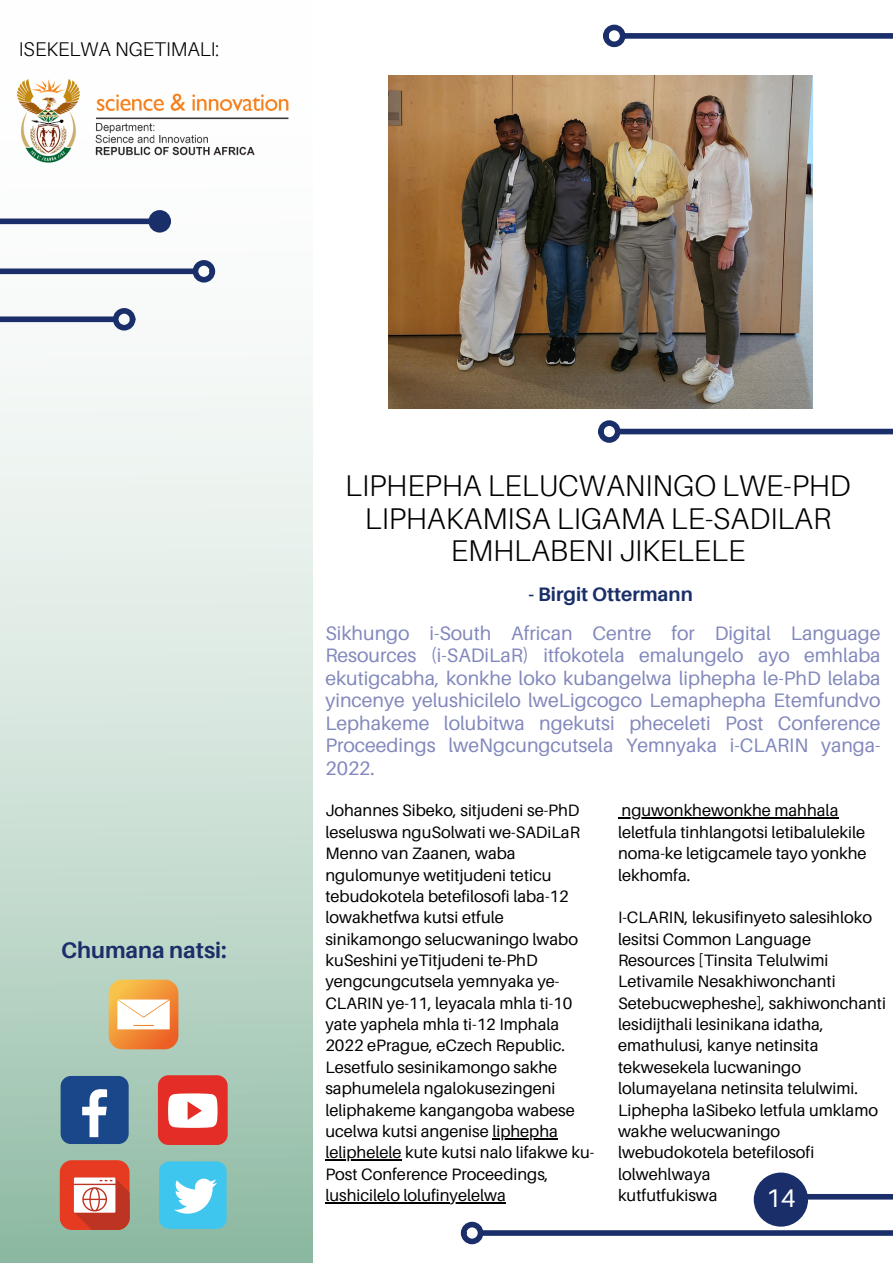
<style>
.page{position:relative;width:893px;height:1264px;background:#fff}
.page>*{position:absolute;margin:0;border:0;box-sizing:border-box;transform-origin:0 0}
.t1{font:300 30px/32.5px "Aileron";color:#000;text-align:center}
.t2{font:25.5px "Aileron";color:#fff}
.t3{font:700 22.5px "Aileron";color:#1a2f69}
.t4{font:300 19.8px "Aileron";color:#000}
.t5{font:19.5px/22.5px "Aileron";color:#8288bc;text-align:justify}
.t6{font:700 19.5px "Aileron";color:#1a2f69}
.t7{font:16.5px/21.3px "Aileron";color:#000}
</style>
<div class="page">
<svg style="left:0;top:210px;width:312px;height:1052px"></svg>
<img style="left:17px;top:79px;width:272px;height:84px">
<div style="left:625px;top:33px;width:267px;height:6px;background:#1a2f69"></div>
<div style="left:603px;top:25px;width:22px;height:22px;border:6px solid #1a2f69;border-radius:50%"></div>
<div style="left:0;top:218px;width:148px;height:6px;background:#1a2f69"></div>
<div style="left:151px;top:213px;width:17px;height:17px;background:#1a2f69;border-radius:50%"></div>
<div style="left:148px;top:210px;width:23px;height:22px;border:6px solid #1a2f69;border-radius:50%"></div>
<div style="left:0;top:268px;width:193px;height:6px;background:#1a2f69"></div>
<div style="left:193px;top:260px;width:22px;height:22px;border:6px solid #1a2f69;border-radius:50%"></div>
<div style="left:0;top:316px;width:113px;height:6px;background:#1a2f69"></div>
<div style="left:113px;top:308px;width:22px;height:22px;border:6px solid #1a2f69;border-radius:50%"></div>
<div style="left:483px;top:1230px;width:409px;height:5px;background:#1a2f69"></div>
<div style="left:461px;top:1221px;width:22px;height:23px;border:6px solid #1a2f69;border-radius:50%"></div>
<div style="left:806px;top:1193px;width:86px;height:6px;background:#1a2f69"></div>
<hr style="left:492px;top:1138px;width:66px;height:1px;background:#000">
<hr style="left:325px;top:1159px;width:76px;height:1px;background:#000">
<hr style="left:325px;top:1202px;width:181px;height:1px;background:#000">
<hr style="left:621px;top:817px;width:217px;height:1px;background:#000">
<div style="left:620px;top:429px;width:272px;height:5px;background:#1a2f69"></div>
<div style="left:598px;top:420px;width:22px;height:23px;border:6px solid #1a2f69;border-radius:50%"></div>
<div style="left:61px;top:1075px;width:68px;height:68px;background:#1a4789;border-radius:10px"></div>
<svg style="left:82px;top:1089px;width:25px;height:48px"></svg>
<svg style="left:109px;top:979px;width:69px;height:70px"></svg>
<div style="left:158px;top:1075px;width:70px;height:69px;background:#e52d27;border-radius:11px"></div>
<svg style="left:168px;top:1093px;width:49px;height:34px;background:#fbe3e2"></svg>
<div style="left:60px;top:1160px;width:69px;height:69px;background:#e63b20;border-radius:12px"></div>
<svg style="left:74px;top:1177px;width:55px;height:52px;background:#dc8a7f"></svg>
<div style="left:159px;top:1161px;width:67px;height:67px;background:#3fc6ee;border-radius:10px"></div>
<svg style="left:174px;top:1178px;width:43px;height:35px"></svg>
<div style="left:753px;top:1172px;width:55px;height:54px;background:#1a2f69;border-radius:50%"></div>
<img style="left:388px;top:75px;width:424px;height:333px">
<p class="t4" style="left:19px;top:37px;width:202px">ISEKELWA NGETIMALI:</p>
<p class="t3" style="left:61px;top:936px;width:167px">Chumana natsi:</p>
<p class="t1" style="left:345px;top:469px;width:507px">LIPHEPHA LELUCWANINGO LWE-PHD<br>LIPHAKAMISA LIGAMA LE-SADILAR<br>EMHLABENI JIKELELE</p>
<p class="t6" style="left:528px;top:582px;width:166px">- Birgit Ottermann</p>
<p class="t5" style="left:325px;top:621px;width:556px">Sikhungo i-South African Centre for Digital Language Resources (i-SADiLaR) itfokotela emalungelo ayo emhlaba ekutigcabha, konkhe loko kubangelwa liphepha le-PhD lelaba yincenye yelushicilelo lweLigcogco Lemaphepha Etemfundvo Lephakeme lolubitwa ngekutsi pheceleti Post Conference Proceedings lweNgcungcutsela Yemnyaka i-CLARIN yanga-2022.</p>
<p class="t7" style="left:325px;top:799px;width:270px">Johannes Sibeko, sitjudeni se-PhD leseluswa nguSolwati we-SADiLaR<br>Menno van Zaanen, waba ngulomunye wetitjudeni teticu tebudokotela betefilosofi laba-12 lowakhetfwa kutsi etfule sinikamongo selucwaningo lwabo kuSeshini yeTitjudeni te-PhD yengcungcutsela yemnyaka ye-<br>CLARIN ye-11, leyacala mhla ti-10 yate yaphela mhla ti-12 Imphala<br>2022 ePrague, eCzech Republic.<br>Lesetfulo sesinikamongo sakhe saphumelela ngalokusezingeni leliphakeme kangangoba wabese ucelwa kutsi angenise liphepha leliphelele kute kutsi nalo lifakwe ku-<br>Post Conference Proceedings, lushicilelo lolufinyelelwa</p>
<p class="t7" style="left:618px;top:799px;width:250px">nguwonkhewonkhe mahhala leletfula tinhlangotsi letibalulekile noma-ke letigcamele tayo yonkhe lekhomfa.</p>
<p class="t7" style="left:618px;top:906px;width:269px">I-CLARIN, lekusifinyeto salesihloko lesitsi Common Language<br>Resources [Tinsita Telulwimi<br>Letivamile Nesakhiwonchanti<br>Setebucwepheshe], sakhiwonchanti lesidijthali lesinikana idatha, emathulusi, kanye netinsita tekwesekela lucwaningo lolumayelana netinsita telulwimi.<br>Liphepha laSibeko letfula umklamo wakhe welucwaningo lwebudokotela betefilosofi lolwehlwaya</p>
<p class="t7" style="left:618px;top:1184px;width:101px">kutfutfukiswa</p>
<p class="t2" style="left:766px;top:1182px;width:31px">14</p>
</div>
